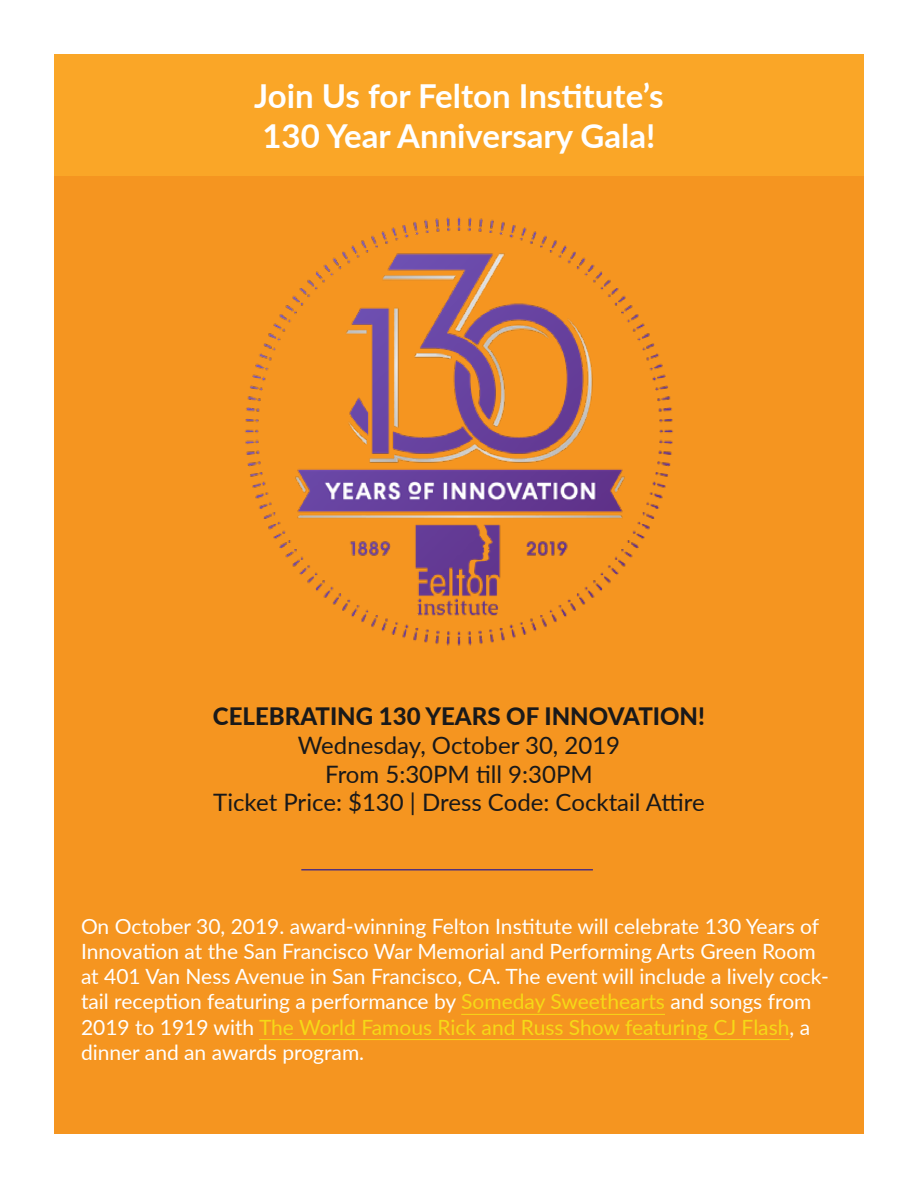
<style>
.page{position:relative;width:918px;height:1188px;background:#fff}
.page>*{position:absolute;margin:0;border:0;box-sizing:border-box;transform-origin:0 0}
.t1{font:700 33px/39.6px "Lato";color:#fff}
.t2{font:24px/28.8px "Lato";color:#19191a;text-align:center}
.t3{font:800 24px "Lato";color:#19191a}
.t4{font:21px/25.2px "Lato";color:#fff}
.s1{color:#f5d917}
</style>
<div class="page">
<div style="left:54px;top:54px;width:810px;height:1080px;background:#f59520"></div>
<div style="left:54px;top:54px;width:810px;height:122px;background:#faa627"></div>
<hr style="left:461px;top:1014px;width:204px;height:1px;background:#f5d917">
<hr style="left:259px;top:1039px;width:531px;height:1px;background:#f5d917">
<hr style="left:301px;top:869px;width:292px;height:2px;background:#52327e">
<img style="left:245px;top:217px;width:428px;height:429px">
<h1 class="t1" style="left:254px;top:75px;width:411px">Join Us for Felton Institute’s<br>130 Year Anniversary Gala!</h1>
<p class="t3" style="left:213px;top:698px;width:494px">CELEBRATING 130 YEARS OF INNOVATION!</p>
<p class="t2" style="left:213px;top:730px;width:493px">Wednesday, October 30, 2019<br>From 5:30PM till 9:30PM<br>Ticket Price: $130 | Dress Code: Cocktail Attire</p>
<p class="t4" style="left:81px;top:913px;width:749px">On October 30, 2019. award‐winning Felton Institute will celebrate 130 Years of Innovation at the San Francisco War Memorial and Performing Arts Green Room at 401 Van Ness Avenue in San Francisco, CA. The event will include a lively cock&shy;tail reception featuring a performance by <span class="s1">Someday Sweethearts</span> and songs from 2019 to 1919 with <span class="s1">The World Famous Rick and Russ Show featuring CJ Flash</span>, a dinner and an awards program.</p>
</div>
